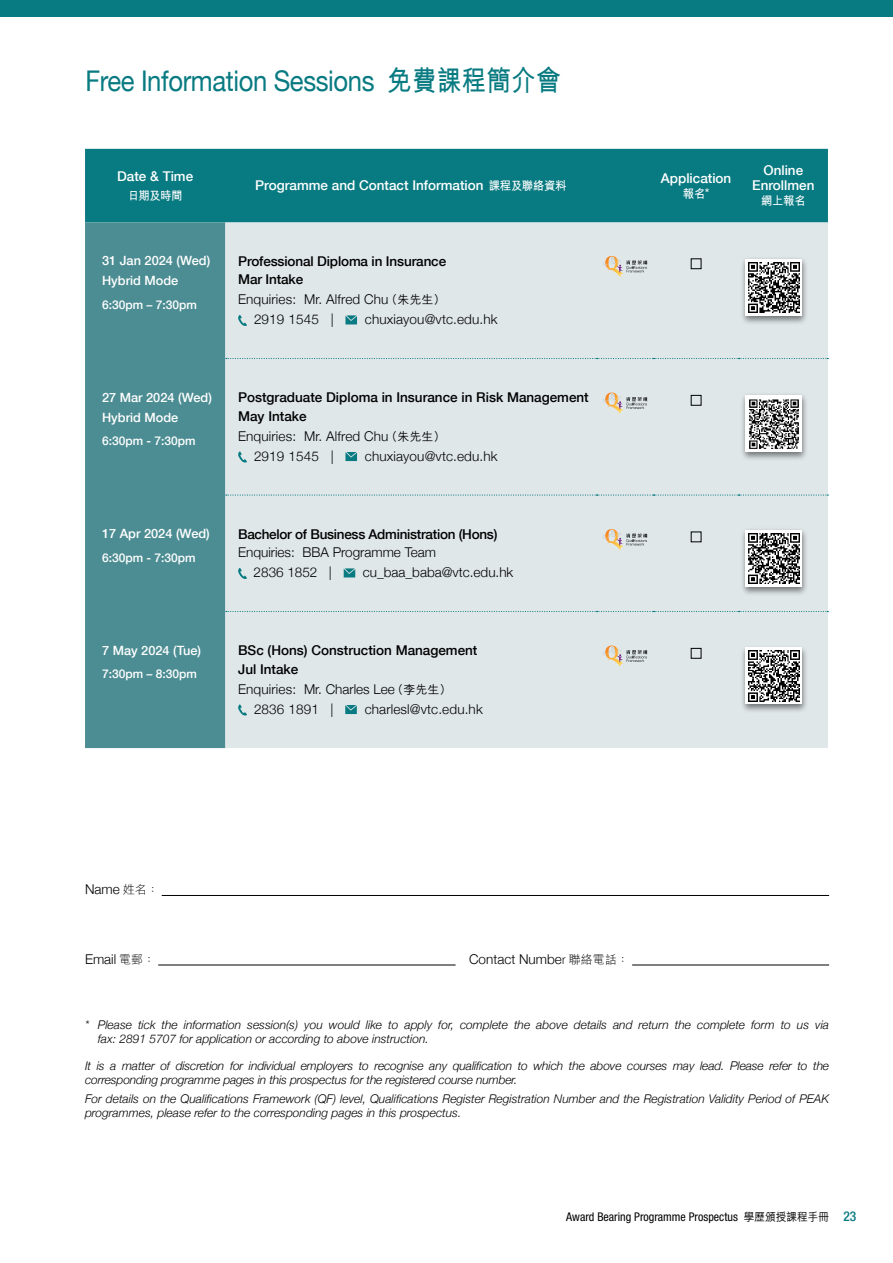
<style>
.page{position:relative;width:893px;height:1263px;background:#fff}
.page>*{position:absolute;margin:0;border:0;box-sizing:border-box;transform-origin:0 0}
.t1{font:28.5px "Helvetica Neue";letter-spacing:-.015em;color:#087a81;scale:.9 1}
.t2{font:300 13.5px/20.1px "Helvetica Neue";letter-spacing:.01em;color:#000}
.t3{font:500 13.5px/18.6px "Helvetica Neue";color:#000}
.t4{font:500 13.5px/15px "Helvetica Neue";color:#fff;text-align:center}
.t5{font:500 13.5px "Helvetica Neue";letter-spacing:-.02em;color:#000}
.t6{font:500 12.75px/20px "Helvetica Neue";color:#fff}
.t7{font:italic 300 12px/14.2px "Helvetica Neue";color:#000}
.t8{font:500 12px "Helvetica Neue";color:#fff}
.t9{font:condensed 12px "Helvetica Neue LT Std";color:#000}
.t10{font:700 12px "M Hei HK";letter-spacing:-.04em;color:#fff;scale:.95 1}
.s1{font-family:"M Hei HK";font-weight:700}
.s2{font-family:"M Hei HK";font-weight:700;font-size:12px}
.s3{font-family:"M Hei HK";font-weight:500;font-size:12px}
.s4{font-family:"Helvetica Neue";font-weight:400;font-size:13.5px}
.s5{font-family:"M Hei HK";font-size:12px}
.s6{font-family:"Myriad Pro"}
.s7{font-family:"M Hei HK";font-weight:500;font-stretch:normal;font-size:11.25px}
.s8{font-weight:500;font-size:13.5px;color:#087a81}
</style>
<div class="page">
<div style="left:0;top:0;width:893px;height:16px;background:#087a81"></div>
<hr style="left:162px;top:895px;width:667px;height:1px;background:#000">
<hr style="left:158px;top:965px;width:298px;height:1px;background:#000">
<hr style="left:632px;top:965px;width:197px;height:1px;background:#000">
<div style="left:85px;top:149px;width:743px;height:73px;background:#087a81"></div>
<div style="left:85px;top:222px;width:140px;height:526px;background:#4c8d93"></div>
<div style="left:225px;top:222px;width:603px;height:526px;background:#e0e7e9"></div>
<svg style="left:226px;top:358px;width:602px;height:1px"></svg>
<svg style="left:226px;top:494px;width:602px;height:2px"></svg>
<svg style="left:226px;top:611px;width:602px;height:1px"></svg>
<svg style="left:237px;top:314px;width:10px;height:12px"></svg>
<svg style="left:345px;top:315px;width:12px;height:9px"></svg>
<svg style="left:603px;top:256px;width:44px;height:21px"></svg>
<div style="left:691px;top:258px;width:10px;height:11px;border:1px solid #000"></div>
<svg style="left:237px;top:451px;width:10px;height:11px"></svg>
<svg style="left:345px;top:452px;width:12px;height:9px"></svg>
<svg style="left:603px;top:392px;width:44px;height:22px"></svg>
<div style="left:691px;top:395px;width:10px;height:11px;border:1px solid #000"></div>
<svg style="left:237px;top:567px;width:10px;height:12px"></svg>
<svg style="left:344px;top:568px;width:11px;height:9px"></svg>
<svg style="left:603px;top:529px;width:44px;height:21px"></svg>
<svg style="left:237px;top:704px;width:10px;height:11px"></svg>
<svg style="left:345px;top:705px;width:12px;height:9px"></svg>
<svg style="left:603px;top:645px;width:44px;height:22px"></svg>
<div style="left:691px;top:648px;width:10px;height:11px;border:1px solid #000"></div>
<div style="left:740px;top:645px;width:68px;height:68px;background:#000;opacity:.5"></div>
<svg style="left:746px;top:648px;width:56px;height:56px"></svg>
<img style="left:749px;top:651px;width:50px;height:50px">
<div style="left:740px;top:392px;width:68px;height:69px;background:#000;opacity:.5"></div>
<div style="left:746px;top:395px;width:56px;height:57px;background:#fff"></div>
<img style="left:749px;top:399px;width:50px;height:50px">
<div style="left:740px;top:527px;width:68px;height:69px;background:#000;opacity:.5"></div>
<svg style="left:746px;top:530px;width:56px;height:57px"></svg>
<img style="left:749px;top:533px;width:50px;height:51px">
<div style="left:740px;top:256px;width:68px;height:69px;background:#000;opacity:.5"></div>
<svg style="left:746px;top:259px;width:56px;height:57px"></svg>
<img style="left:749px;top:262px;width:50px;height:51px">
<h1 class="t1" style="left:85px;top:64px;width:529px">Free Information Sessions <span class="s1">免費課程簡介會</span></h1>
<p class="t4" style="left:117px;top:168px;width:78px">Date &amp; Time</p>
<p class="t10" style="left:128px;top:187px;width:59px">日期及時間</p>
<p class="t4" style="left:255px;top:178px;width:313px">Programme and Contact Information <span class="s2">課程及聯絡資料</span></p>
<p class="t6" style="left:102px;top:250px;width:110px">31 Jan 2024 (Wed)<br>Hybrid Mode</p>
<p class="t8" style="left:102px;top:297px;width:96px">6:30pm – 7:30pm</p>
<p class="t3" style="left:238px;top:251px;width:210px">Professional Diploma in Insurance<br>Mar Intake</p>
<p class="t2" style="left:254px;top:289px;width:193px;text-indent:-16px">Enquiries: Mr. Alfred Chu<span class="s3">（朱先生）<br></span>2919 1545 |</p>
<p class="t2" style="left:365px;top:309px;width:134px">chuxiayou@vtc.edu.hk</p>
<p class="t6" style="left:102px;top:387px;width:111px">27 Mar 2024 (Wed)<br>Hybrid Mode</p>
<p class="t8" style="left:102px;top:434px;width:95px">6:30pm - 7:30pm</p>
<p class="t3" style="left:238px;top:388px;width:352px">Postgraduate Diploma in Insurance in Risk Management<br>May Intake</p>
<p class="t2" style="left:254px;top:426px;width:193px;text-indent:-16px">Enquiries: Mr. Alfred Chu<span class="s3">（朱先生）<br></span>2919 1545 |</p>
<p class="t2" style="left:365px;top:446px;width:134px">chuxiayou@vtc.edu.hk</p>
<p class="t6" style="left:102px;top:523px;width:109px">17 Apr 2024 (Wed)</p>
<p class="t8" style="left:102px;top:550px;width:95px">6:30pm - 7:30pm</p>
<p class="t5" style="left:238px;top:526px;width:261px">Bachelor of Business Administration (Hons)</p>
<p class="t2" style="left:254px;top:542px;width:184px;text-indent:-16px">Enquiries: BBA Programme Team<br>2836 1852 |</p>
<p class="t2" style="left:363px;top:562px;width:152px">cu_baa_baba@vtc.edu.hk</p>
<p class="t6" style="left:102px;top:640px;width:101px">7 May 2024 (Tue)</p>
<p class="t8" style="left:102px;top:667px;width:96px">7:30pm – 8:30pm</p>
<p class="t3" style="left:238px;top:641px;width:241px">BSc (Hons) Construction Management<br>Jul Intake</p>
<p class="t2" style="left:254px;top:679px;width:199px;text-indent:-16px">Enquiries: Mr. Charles Lee<span class="s3">（李先生）<br></span>2836 1891 |</p>
<p class="t2" style="left:365px;top:699px;width:120px">charlesl@vtc.edu.hk</p>
<p class="t4" style="left:661px;top:171px;width:72px">Application</p>
<p class="t10" style="left:683px;top:185px;width:30px">報名<span class="s4">*</span></p>
<p class="t4" style="left:752px;top:163px;width:64px">Online<br>Enrollmen</p>
<p class="t10" style="left:761px;top:192px;width:48px">網上報名</p>
<p class="t2" style="left:85px;top:879px;width:75px">Name <span class="s5">姓名：</span></p>
<p class="t2" style="left:85px;top:948px;width:72px">Email <span class="s5">電郵：</span></p>
<p class="t2" style="left:469px;top:948px;width:161px">Contact Numbe<span class="s6">r</span> <span class="s5">聯絡電話：</span></p>
<p class="t7" style="left:98px;top:1017px;width:733px;text-indent:-13px">* Please tick the information session(s) you would like to apply for, complete the above details and return the complete form to us via fax: 2891 5707 for application or according to above instruction.</p>
<p class="t7" style="left:85px;top:1059px;width:746px">It is a matter of discretion for individual employers to recognise any qualification to which the above courses may lead. Please refer to the corresponding programme pages in this prospectus for the registered course number.</p>
<p class="t7" style="left:85px;top:1091px;width:746px">For details on the Qualifications Framework (QF) level, Qualifications Register Registration Number and the Registration Validity Period of PEAK programmes, please refer to the corresponding pages in this prospectus.</p>
<p class="t9" style="left:566px;top:1209px;width:292px">Award Bearing Programme Prospectus <span class="s7">學歷頒授課程手冊</span> <span class="s8">23</span></p>
</div>
